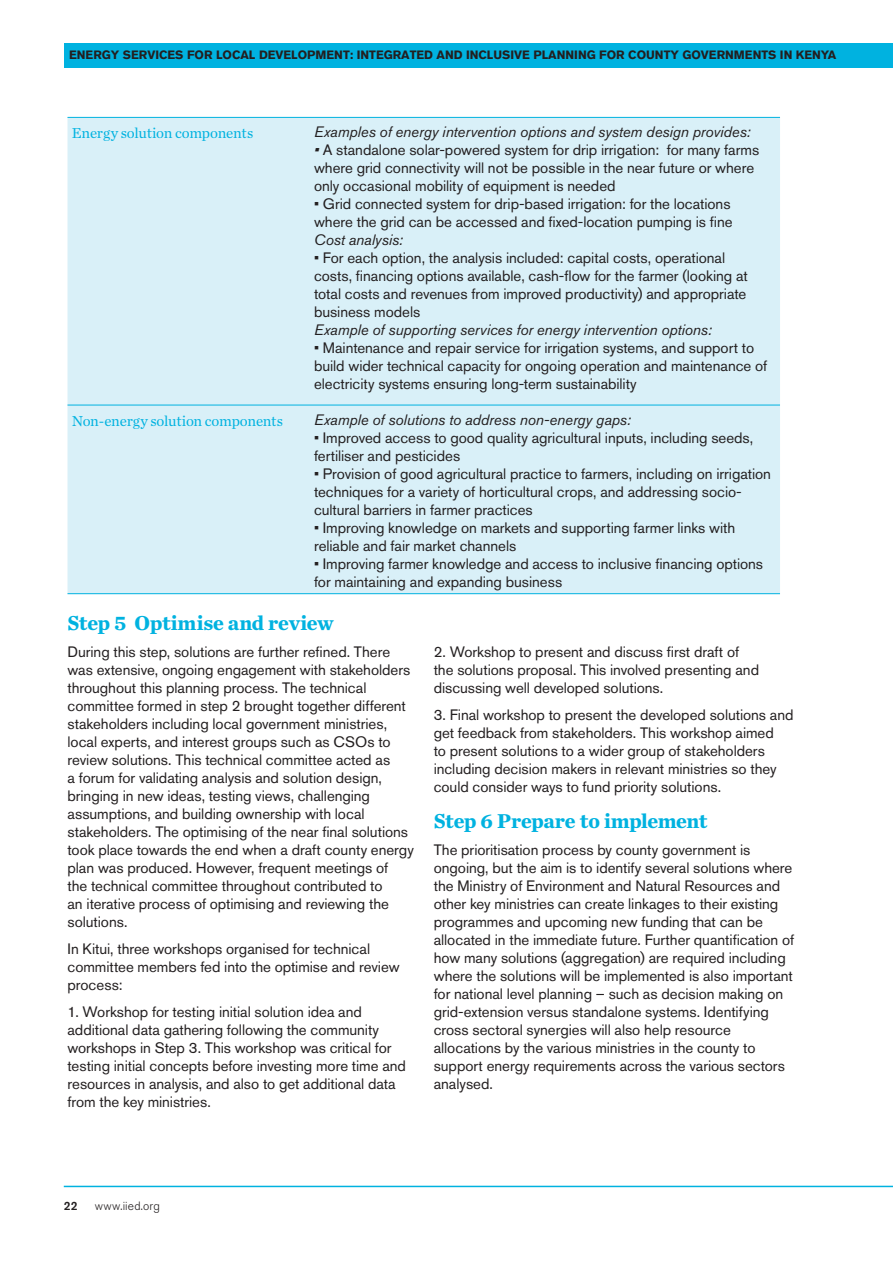
<style>
.page{position:relative;width:893px;height:1263px;background:#fff}
.page>*{position:absolute;margin:0;border:0;box-sizing:border-box;transform-origin:0 0}
.IIED_WP_Small_subhea{font:700 21px "Chronicle Text G1";letter-spacing:-.02em;color:#00b2e0}
.IIED_WP_Body_copy{font:15px/18px "Akzidenz Grotesk BE";letter-spacing:-.005em;color:#231f20}
.t1{font:italic 15px "Akzidenz Grotesk BE";letter-spacing:-.005em;color:#231f20}
.t2{font:15px "Chronicle Text G1";letter-spacing:-.02em;color:#00b2e0}
.t3{font:700 12px "Akzidenz Grotesk BE";color:#231f20}
.t4{font:300 12px "Akzidenz Grotesk BE";letter-spacing:.015em;color:#231f20}
.t5{font:500 12px "Akzidenz Grotesk BE";color:#231f20}
.s1{font-style:italic}
</style>
<div class="page">
<div style="left:65px;top:43px;width:828px;height:24px;background:#00b2e0"></div>
<hr style="left:64px;top:1186px;width:829px;height:1px;background:#00b2e0">
<div style="left:68px;top:118px;width:712px;height:475px;background:#d9f0f8"></div>
<hr style="left:68px;top:117px;width:246px;height:1px;background:#00b2e0">
<hr style="left:314px;top:117px;width:466px;height:1px;background:#00b2e0">
<hr style="left:68px;top:405px;width:246px;height:1px;background:#00b2e0">
<hr style="left:314px;top:405px;width:466px;height:1px;background:#00b2e0">
<hr style="left:68px;top:593px;width:246px;height:1px;background:#00b2e0">
<hr style="left:314px;top:593px;width:466px;height:1px;background:#00b2e0">
<p class="t3" style="left:69px;top:48px;width:769px">ENERGY SERVICES FOR LOCAL DEVELOPMENT: INTEGRATED AND INCLUSIVE PLANNING FOR COUNTY GOVERNMENTS IN KENYA</p>
<p class="t2" style="left:72px;top:122px;width:183px">Energy solution components</p>
<p class="t1" style="left:314px;top:123px;width:438px">Examples of energy intervention options and system design provides:</p>
<p class="IIED_WP_Body_copy" style="left:314px;top:141px;width:447px"><span class="s1">•</span> A standalone solar-powered system for drip irrigation: for many farms where grid connectivity will not be possible in the near future or where only occasional mobility of equipment is needed</p>
<p class="IIED_WP_Body_copy" style="left:314px;top:195px;width:420px">• Grid connected system for drip-based irrigation: for the locations where the grid can be accessed and fixed-location pumping is fine<br><span class="s1">Cost analysis:</span></p>
<p class="IIED_WP_Body_copy" style="left:314px;top:249px;width:435px">• For each option, the analysis included: capital costs, operational costs, financing options available, cash-flow for the farmer (looking at total costs and revenues from improved productivity) and appropriate business models<br><span class="s1">Example of supporting services for energy intervention options:</span></p>
<p class="IIED_WP_Body_copy" style="left:314px;top:339px;width:455px">• Maintenance and repair service for irrigation systems, and support to build wider technical capacity for ongoing operation and maintenance of electricity systems ensuring long-term sustainability</p>
<p class="t2" style="left:72px;top:409px;width:213px">Non-energy solution components</p>
<p class="t1" style="left:314px;top:411px;width:318px">Example of solutions to address non-energy gaps:</p>
<p class="IIED_WP_Body_copy" style="left:314px;top:428px;width:441px">• Improved access to good quality agricultural inputs, including seeds, fertiliser and pesticides</p>
<p class="IIED_WP_Body_copy" style="left:314px;top:464px;width:459px">• Provision of good agricultural practice to farmers, including on irrigation techniques for a variety of horticultural crops, and addressing socio&shy;cultural barriers in farmer practices</p>
<p class="IIED_WP_Body_copy" style="left:314px;top:518px;width:423px">• Improving knowledge on markets and supporting farmer links with reliable and fair market channels</p>
<p class="IIED_WP_Body_copy" style="left:314px;top:554px;width:451px">• Improving farmer knowledge and access to inclusive financing options for maintaining and expanding business</p>
<h4 class="IIED_WP_Small_subhea" style="left:68px;top:606px;width:268px">Step 5 Optimise and review</h4>
<p class="IIED_WP_Body_copy" style="left:68px;top:643px;width:348px">During this step, solutions are further refined. There was extensive, ongoing engagement with stakeholders throughout this planning process. The technical committee formed in step 2 brought together different stakeholders including local government ministries, local experts, and interest groups such as CSOs to review solutions. This technical committee acted as<br>a forum for validating analysis and solution design, bringing in new ideas, testing views, challenging assumptions, and building ownership with local stakeholders. The optimising of the near final solutions took place towards the end when a draft county energy plan was produced. However, frequent meetings of<br>the technical committee throughout contributed to<br>an iterative process of optimising and reviewing the solutions.</p>
<p class="IIED_WP_Body_copy" style="left:68px;top:940px;width:334px">In Kitui, three workshops organised for technical committee members fed into the optimise and review process:</p>
<p class="IIED_WP_Body_copy" style="left:68px;top:1003px;width:340px">1. Workshop for testing initial solution idea and additional data gathering following the community workshops in Step 3. This workshop was critical for testing initial concepts before investing more time and resources in analysis, and also to get additional data from the key ministries.</p>
<p class="IIED_WP_Body_copy" style="left:434px;top:643px;width:327px">2. Workshop to present and discuss first draft of the solutions proposal. This involved presenting and discussing well developed solutions.</p>
<p class="IIED_WP_Body_copy" style="left:434px;top:706px;width:361px">3. Final workshop to present the developed solutions and get feedback from stakeholders. This workshop aimed<br>to present solutions to a wider group of stakeholders including decision makers in relevant ministries so they could consider ways to fund priority solutions.</p>
<h4 class="IIED_WP_Small_subhea" style="left:434px;top:804px;width:275px">Step 6 Prepare to implement</h4>
<p class="IIED_WP_Body_copy" style="left:434px;top:841px;width:362px">The prioritisation process by county government is ongoing, but the aim is to identify several solutions where the Ministry of Environment and Natural Resources and other key ministries can create linkages to their existing programmes and upcoming new funding that can be allocated in the immediate future. Further quantification of how many solutions (aggregation) are required including where the solutions will be implemented is also important for national level planning – such as decision making on grid-extension versus standalone systems. Identifying cross sectoral synergies will also help resource allocations by the various ministries in the county to support energy requirements across the various sectors analysed.</p>
<p class="t5" style="left:64px;top:1199px;width:15px">22</p>
<p class="t4" style="left:95px;top:1199px;width:67px">www.iied.org</p>
</div>
